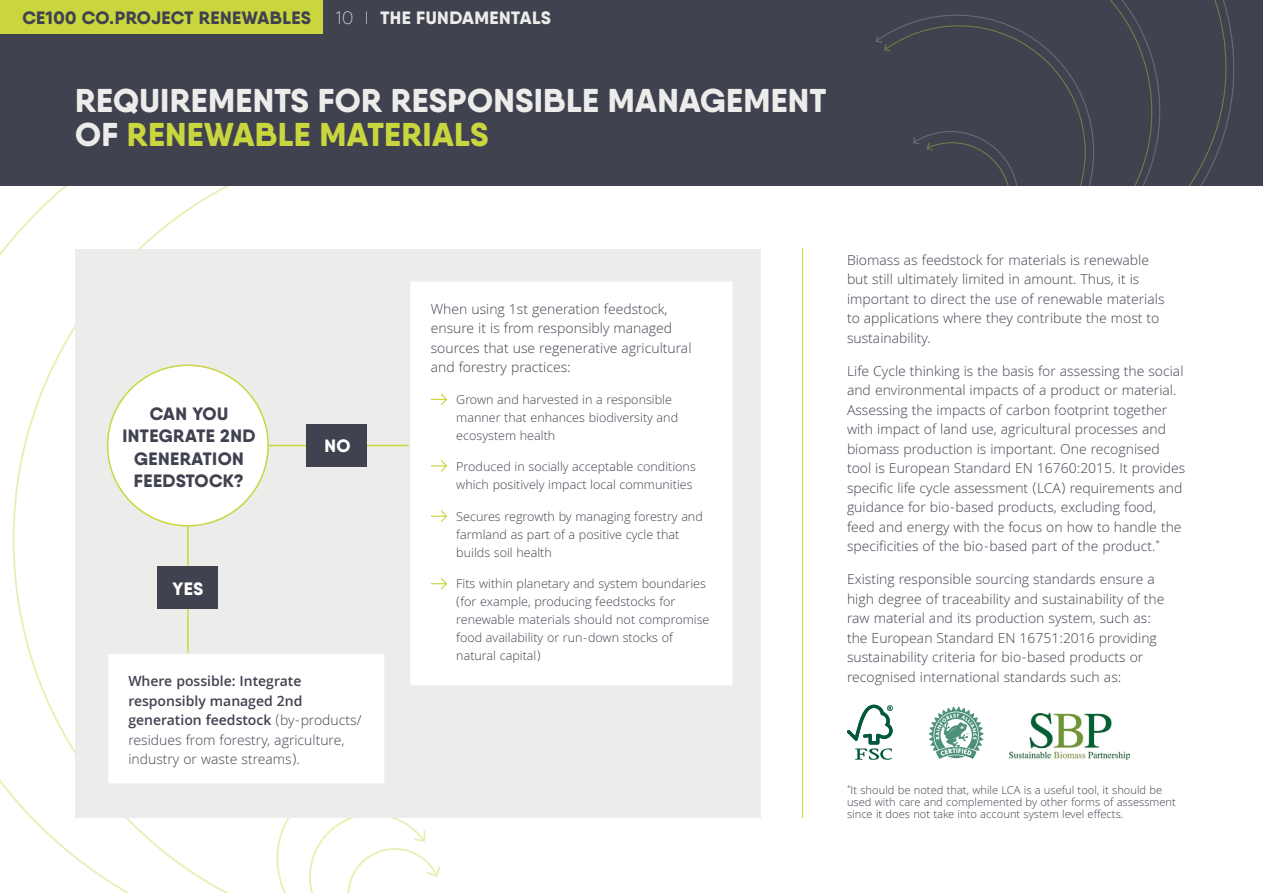
<style>
.page{position:relative;width:1263px;height:893px;background:#fff}
.page>*{position:absolute;margin:0;border:0;box-sizing:border-box;transform-origin:0 0}
.t1{font:800 33px/34.5px "Qanelas Soft DEMO";letter-spacing:.01em;color:#ececea}
.t2{font:800 17.85px/22.5px "Qanelas Soft DEMO";letter-spacing:.025em;color:#40424f;text-align:center}
.t3{font:800 17.85px "Qanelas Soft DEMO";letter-spacing:.025em;color:#ececea}
.t4{font:800 17.85px "Qanelas Soft DEMO";color:#fff}
.t5{font:300 15px/19.5px "Khula";color:#40424f}
.t6{font:300 13.5px/18px "Khula";color:#40424f}
.t7{font:300 12px/12px "Khula";color:#40424f}
.s1{font-weight:200}
.s2{color:#cad63e}
.s3{font-weight:600}
</style>
<div class="page">
<svg style="left:0;top:186px;width:609px;height:707px"></svg>
<svg style="left:276px;top:818px;width:164px;height:75px"></svg>
<svg style="left:847px;top:705px;width:46px;height:55px"></svg>
<svg style="left:928px;top:706px;width:56px;height:53px"></svg>
<img style="left:1010px;top:713px;width:120px;height:47px">
<div style="left:75px;top:250px;width:685px;height:568px;background:#ececea"></div>
<hr style="left:187px;top:509px;width:2px;height:172px;background:#cad63e">
<hr style="left:256px;top:445px;width:279px;height:1px;background:#cad63e">
<div style="left:107px;top:652px;width:279px;height:133px;background:#fff;border:2px solid #ececea"></div>
<div style="left:108px;top:365px;width:160px;height:161px;background:#fff;border-radius:50%"></div>
<div style="left:157px;top:566px;width:60px;height:43px;background:#40424f"></div>
<div style="left:307px;top:424px;width:60px;height:43px;background:#40424f"></div>
<div style="left:409px;top:280px;width:325px;height:407px;background:#fff;border:2px solid #ececea"></div>
<svg style="left:431px;top:394px;width:16px;height:11px"></svg>
<svg style="left:431px;top:460px;width:16px;height:12px"></svg>
<svg style="left:431px;top:510px;width:16px;height:12px"></svg>
<svg style="left:431px;top:578px;width:16px;height:12px"></svg>
<hr style="left:802px;top:248px;width:1px;height:570px;background:#cad63e">
<div style="left:0;top:0;width:1263px;height:186px;background:#40424f"></div>
<svg style="left:876px;top:0;width:359px;height:186px"></svg>
<div style="left:0;top:0;width:322px;height:34px;background:#cad63e"></div>
<p class="t2" style="left:22px;top:7px;width:290px">CE100 CO.PROJECT RENEWABLES</p>
<p class="t3" style="left:336px;top:9px;width:216px"><span class="s1">10 I</span> THE FUNDAMENTALS</p>
<h1 class="t1" style="left:75px;top:85px;width:753px">REQUIREMENTS FOR RESPONSIBLE MANAGEMENT<br>OF <span class="s2">RENEWABLE MATERIALS</span></h1>
<p class="t2" style="left:122px;top:403px;width:135px">CAN YOU<br>INTEGRATE 2ND<br>GENERATION<br>FEEDSTOCK?</p>
<p class="t4" style="left:173px;top:581px;width:32px">YES</p>
<p class="t4" style="left:324px;top:438px;width:28px">NO</p>
<p class="t5" style="left:128px;top:673px;width:235px"><span class="s3">Where possible: Integrate responsibly managed 2nd generation feedstock</span> (by-products/ residues from forestry, agriculture, industry or waste streams).</p>
<p class="t5" style="left:431px;top:301px;width:262px">When using 1st generation feedstock, ensure it is from responsibly managed sources that use regenerative agricultural and forestry practices:</p>
<p class="t6" style="left:456px;top:392px;width:223px">Grown and harvested in a responsible manner that enhances biodiversity and ecosystem health</p>
<p class="t6" style="left:456px;top:459px;width:241px">Produced in socially acceptable conditions which positively impact local communities</p>
<p class="t6" style="left:456px;top:509px;width:248px">Secures regrowth by managing forestry and farmland as part of a positive cycle that builds soil health</p>
<p class="t6" style="left:456px;top:576px;width:255px">Fits within planetary and system boundaries (for example, producing feedstocks for renewable materials should not compromise food availability or run-down stocks of natural capital)</p>
<p class="t5" style="left:847px;top:252px;width:319px">Biomass as feedstock for materials is renewable but still ultimately limited in amount. Thus, it is important to direct the use of renewable materials to applications where they contribute the most to sustainability.</p>
<p class="t5" style="left:847px;top:363px;width:340px">Life Cycle thinking is the basis for assessing the social and environmental impacts of a product or material.<br>Assessing the impacts of carbon footprint together with impact of land use, agricultural processes and biomass production is important. One recognised tool is European Standard EN 16760:2015. It provides specific life cycle assessment (LCA) requirements and guidance for bio-based products, excluding food, feed and energy with the focus on how to handle the specificities of the bio-based part of the product.<sup>*</sup></p>
<p class="t5" style="left:847px;top:571px;width:319px">Existing responsible sourcing standards ensure a high degree of traceability and sustainability of the raw material and its production system, such as: the European Standard EN 16751:2016 providing sustainability criteria for bio-based products or recognised international standards such as:</p>
<p class="t7" style="left:847px;top:785px;width:330px"><sup>*</sup>It should be noted that, while LCA is a useful tool, it should be used with care and complemented by other forms of assessment since it does not take into account system level effects.</p>
</div>
